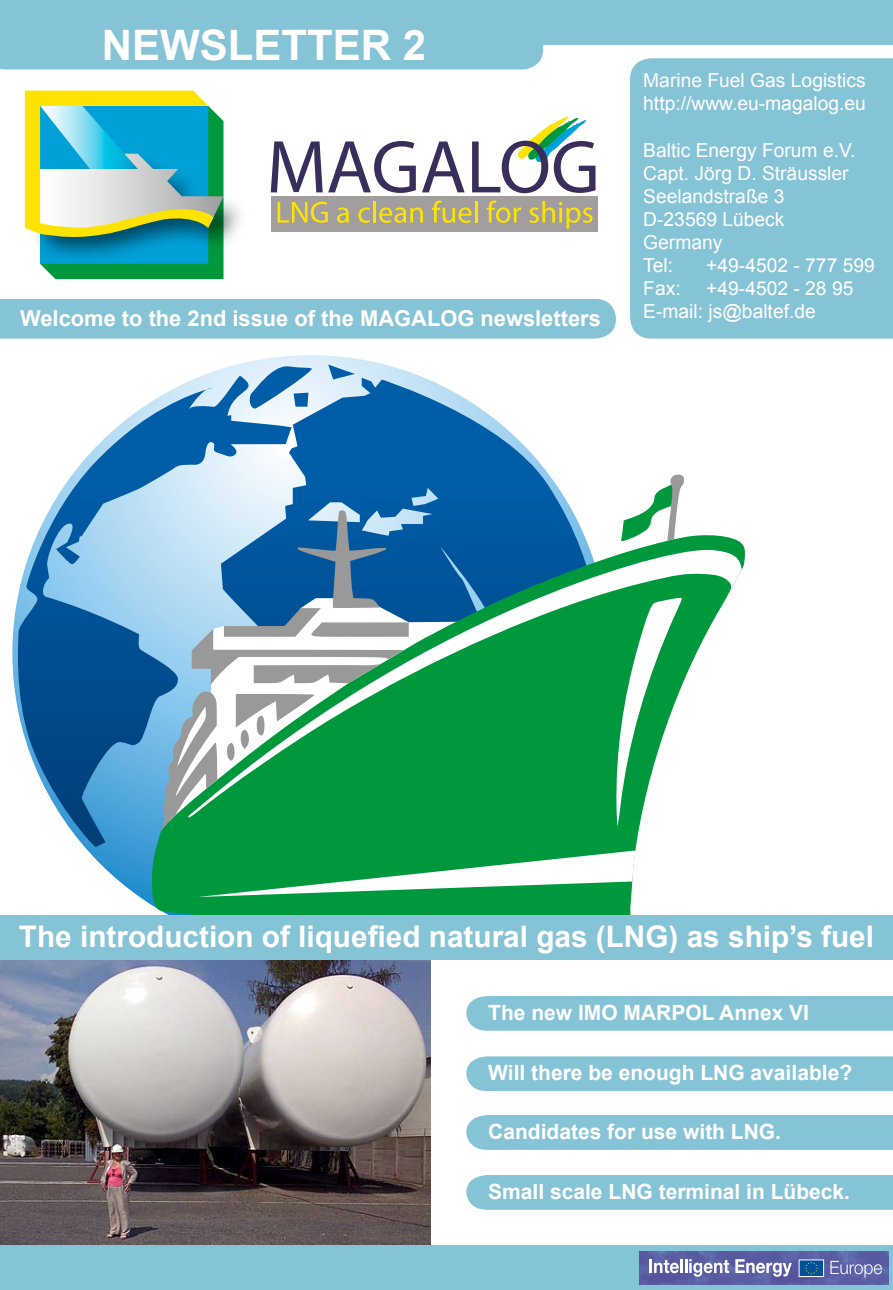
<style>
.page{position:relative;width:893px;height:1290px;background:#fff}
.page>*{position:absolute;margin:0;border:0;box-sizing:border-box;transform-origin:0 0}
.t1{font:700 42px "Arial";color:#fff}
.t2{font:700 29.75px "Arial";color:#fff}
.t3{font:700 21.88px "Arial";color:#fff}
.t4{font:700 21px "Arial";color:#fff}
.t5{font:19.25px/23.1px "Arial";color:#fff}
</style>
<div class="page">
<img style="left:0;top:959px;width:430px;height:286px">
<svg style="left:14px;top:364px;width:569px;height:483px"></svg>
<svg style="left:152px;top:533px;width:593px;height:382px;fill:#00983d"></svg>
<svg style="left:161px;top:629px;width:243px;height:202px;background:#52a896"></svg>
<svg style="left:224px;top:510px;width:185px;height:39px;background:#5e97c3"></svg>
<svg style="left:621px;top:474px;width:64px;height:67px"></svg>
<svg style="left:616px;top:818px;width:66px;height:8px"></svg>
<svg style="left:198px;top:850px;width:437px;height:47px"></svg>
<svg style="left:188px;top:549px;width:554px;height:269px"></svg>
<div style="left:0;top:299px;width:616px;height:40px;background:#85c3d6"></div>
<div style="left:0;top:0;width:893px;height:45px;background:#85c3d6"></div>
<div style="left:0;top:45px;width:543px;height:24px;background:#85c3d6"></div>
<div style="left:630px;top:58px;width:263px;height:281px;background:#85c3d6"></div>
<div style="left:0;top:1245px;width:893px;height:45px;background:#85c3d6"></div>
<div style="left:466px;top:996px;width:427px;height:35px;background:#85c3d6"></div>
<div style="left:466px;top:1056px;width:427px;height:35px;background:#85c3d6"></div>
<div style="left:466px;top:1115px;width:427px;height:35px;background:#85c3d6"></div>
<div style="left:466px;top:1175px;width:427px;height:35px;background:#85c3d6"></div>
<div style="left:271px;top:196px;width:327px;height:35px;background:#a19e9d"></div>
<svg style="left:278px;top:202px;width:50px;height:21px"></svg>
<svg style="left:337px;top:207px;width:12px;height:16px"></svg>
<svg style="left:358px;top:207px;width:12px;height:16px"></svg>
<hr style="left:373px;top:201px;width:3px;height:22px;background:#ffe300">
<svg style="left:379px;top:207px;width:44px;height:16px"></svg>
<svg style="left:432px;top:200px;width:39px;height:23px"></svg>
<hr style="left:475px;top:201px;width:3px;height:22px;background:#ffe300">
<svg style="left:487px;top:200px;width:34px;height:23px"></svg>
<svg style="left:529px;top:201px;width:64px;height:28px"></svg>
<svg style="left:271px;top:141px;width:145px;height:52px"></svg>
<svg style="left:422px;top:141px;width:43px;height:51px"></svg>
<svg style="left:472px;top:116px;width:123px;height:77px"></svg>
<img style="left:223px;top:146px;width:17px;height:125px">
<svg style="left:25px;top:91px;width:198px;height:188px;background:#6ebba0"></svg>
<div style="left:0;top:915px;width:893px;height:44px;background:#85c3d6"></div>
<img style="left:640px;top:1251px;width:249px;height:33px">
<div style="left:799px;top:1260px;width:25px;height:16px;background:#00519c"></div>
<div style="left:799px;top:1259px;width:25px;height:18px;border:1px solid #fff"></div>
<svg style="left:805px;top:1262px;width:13px;height:12px"></svg>
<hr style="left:649px;top:1259px;width:3px;height:14px;background:#fff">
<svg style="left:654px;top:1260px;width:25px;height:13px"></svg>
<hr style="left:680px;top:1259px;width:3px;height:14px;background:#fff">
<svg style="left:685px;top:1259px;width:44px;height:18px"></svg>
<svg style="left:735px;top:1259px;width:57px;height:18px"></svg>
<svg style="left:830px;top:1261px;width:52px;height:16px"></svg>
<h1 class="t1" style="left:102px;top:17px;width:326px">NEWSLETTER 2</h1>
<p class="t5" style="left:643px;top:69px;width:224px">Marine Fuel Gas Logistics http://www.eu-magalog.eu</p>
<p class="t5" style="left:643px;top:138px;width:214px">Baltic Energy Forum e.V.<br>Capt. Jörg D. Sträussler<br>Seelandstraße 3<br>D-23569 Lübeck<br>Germany<br>Tel:</p>
<p class="t5" style="left:706px;top:254px;width:170px">+49-4502 - 777 599</p>
<p class="t5" style="left:643px;top:277px;width:39px">Fax:</p>
<p class="t5" style="left:706px;top:277px;width:149px">+49-4502 - 28 95</p>
<p class="t3" style="left:20px;top:304px;width:582px">Welcome to the 2nd issue of the MAGALOG newsletters</p>
<p class="t5" style="left:643px;top:300px;width:174px">E-mail: js@baltef.de</p>
<h2 class="t2" style="left:19px;top:916px;width:857px">The introduction of liquefied natural gas (LNG) as ship’s fuel</h2>
<p class="t4" style="left:488px;top:999px;width:322px">The new IMO MARPOL Annex VI</p>
<p class="t4" style="left:488px;top:1059px;width:365px">Will there be enough LNG available?</p>
<p class="t4" style="left:488px;top:1118px;width:294px">Candidates for use with LNG.</p>
<p class="t4" style="left:488px;top:1178px;width:363px">Small scale LNG terminal in Lübeck.</p>
</div>
